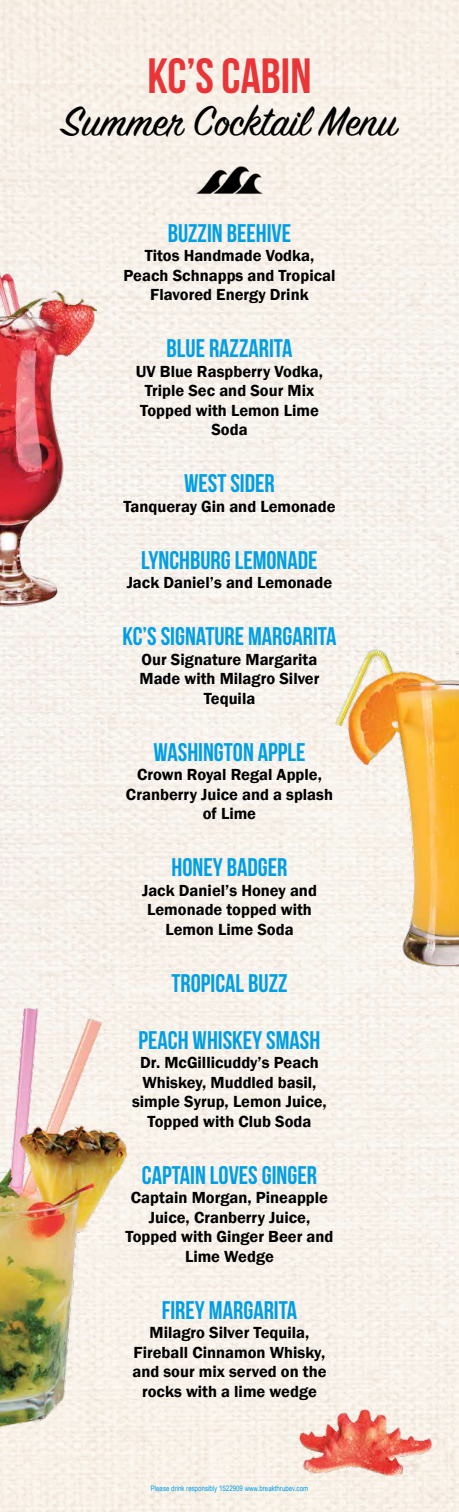
<style>
.page{position:relative;width:459px;height:1512px;background:#fff}
.page>*{position:absolute;margin:0;border:0;box-sizing:border-box;transform-origin:0 0}
.t1{font:49.5px "Bebas Neue";color:#ea3538}
.t2{font:46.2px "Sign Painter House Script";color:#000}
.t3{font:25.5px "Bebas Neue";color:#009fe4}
.t4{font:600 16.5px/19.5px "Franklin Gothic";color:#000;text-align:center}
.t5{font:7.5px "Arial Narrow";color:#009fe4}
</style>
<div class="page">
<img style="left:333px;top:642px;width:126px;height:361px">
<img style="left:299px;top:1403px;width:133px;height:73px">
<img style="left:0;top:245px;width:97px;height:365px">
<img style="left:0;top:1008px;width:126px;height:419px">
<img style="left:189px;top:165px;width:81px;height:30px">
<h1 class="t1" style="left:148px;top:49px;width:165px">KC’S CABIN</h1>
<h2 class="t2" style="left:62px;top:99px;width:337px">Summer Cocktail Menu</h2>
<h3 class="t3" style="left:168px;top:219px;width:125px">BUZZIN BEEHIVE</h3>
<p class="t4" style="left:124px;top:246px;width:213px">Titos Handmade Vodka,<br>Peach Schnapps and Tropical<br>Flavored Energy Drink</p>
<h3 class="t3" style="left:167px;top:335px;width:127px">BLUE RAZZARITA</h3>
<p class="t4" style="left:136px;top:362px;width:189px">UV Blue Raspberry Vodka,<br>Triple Sec and Sour Mix<br>Topped with Lemon Lime<br>Soda</p>
<h3 class="t3" style="left:184px;top:470px;width:92px">WEST SIDER</h3>
<p class="t4" style="left:123px;top:497px;width:214px">Tanqueray Gin and Lemonade</p>
<h3 class="t3" style="left:141px;top:546px;width:178px">LYNCHBURG LEMONADE</h3>
<p class="t4" style="left:127px;top:573px;width:207px">Jack Daniel’s and Lemonade</p>
<h3 class="t3" style="left:123px;top:623px;width:215px">KC’S SIGNATURE MARGARITA</h3>
<p class="t4" style="left:140px;top:650px;width:181px">Our Signature Margarita<br>Made with Milagro Silver<br>Tequila</p>
<h3 class="t3" style="left:153px;top:738px;width:154px">WASHINGTON APPLE</h3>
<p class="t4" style="left:126px;top:765px;width:209px">Crown Royal Regal Apple,<br>Cranberry Juice and a splash of Lime</p>
<h3 class="t3" style="left:171px;top:854px;width:118px">HONEY BADGER</h3>
<p class="t4" style="left:142px;top:881px;width:176px">Jack Daniel’s Honey and<br>Lemonade topped with<br>Lemon Lime Soda</p>
<h3 class="t3" style="left:171px;top:969px;width:118px">TROPICAL BUZZ</h3>
<h3 class="t3" style="left:139px;top:1026px;width:183px">PEACH WHISKEY SMASH</h3>
<p class="t4" style="left:132px;top:1053px;width:196px">Dr. McGillicuddy’s Peach<br>Whiskey, Muddled basil, simple Syrup, Lemon Juice,<br>Topped with Club Soda</p>
<h3 class="t3" style="left:142px;top:1161px;width:177px">CAPTAIN LOVES GINGER</h3>
<p class="t4" style="left:126px;top:1188px;width:209px">Captain Morgan, Pineapple<br>Juice, Cranberry Juice,<br>Topped with Ginger Beer and<br>Lime Wedge</p>
<h3 class="t3" style="left:162px;top:1296px;width:137px">FIREY MARGARITA</h3>
<p class="t4" style="left:132px;top:1323px;width:196px">Milagro Silver Tequila,<br>Fireball Cinnamon Whisky, and sour mix served on the rocks with a lime wedge</p>
<p class="t5" style="left:151px;top:1483px;width:159px">Please drink responsibly 1522909 www.breakthrubev.com</p>
</div>
